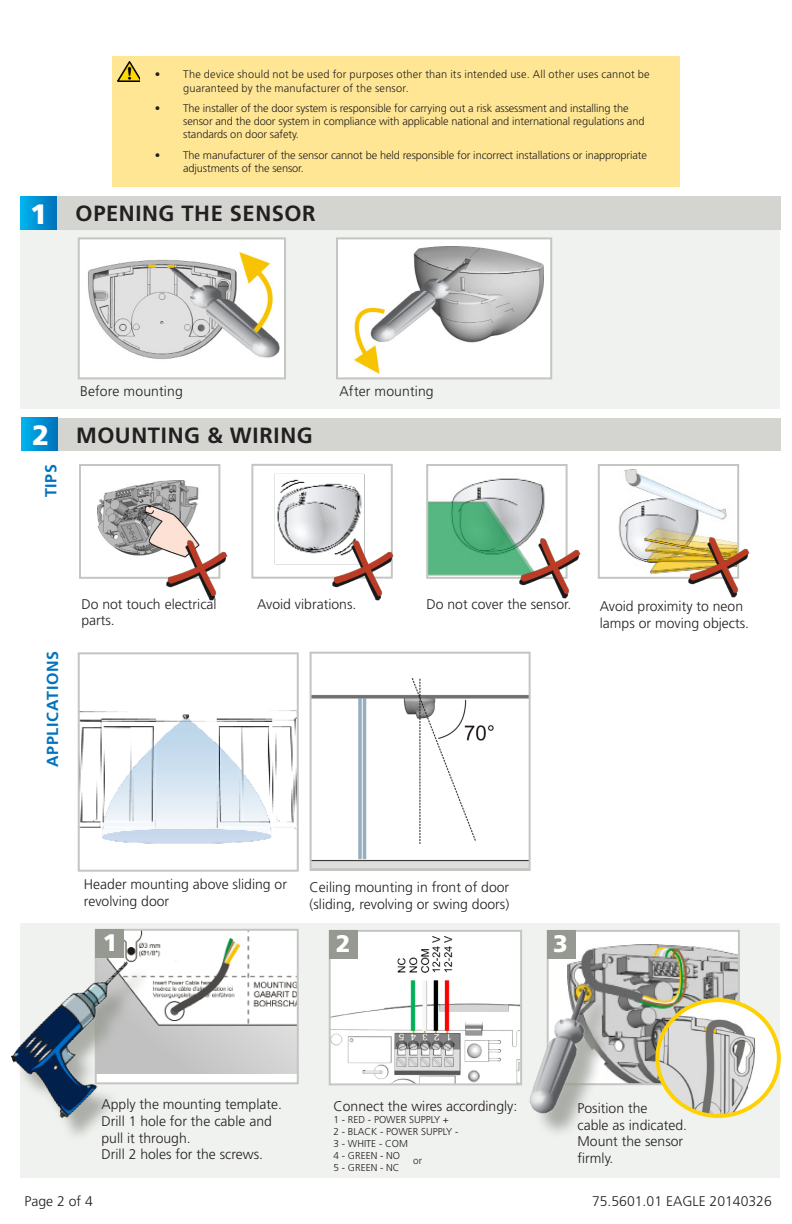
<style>
.page{position:relative;width:792px;height:1224px;background:#fff}
.page>*{position:absolute;margin:0;border:0;box-sizing:border-box;transform-origin:0 0}
.t1{font:900 28px "Frutiger LT Std";color:#fff}
.t2{font:900 24px "Frutiger LT Std";color:#fff}
.t3{font:700 22px "Frutiger LT Std";letter-spacing:.025em;color:#231f20}
.t4{font:700 16px "Frutiger LT Std";letter-spacing:.045em;color:#0073bc}
.t5{font:300 14px/16.8px "Frutiger LT Std";color:#231f20}
.t6{font:300 11px/13.2px "Frutiger LT Std";letter-spacing:-.01em;color:#231f20}
.t7{font:300 11px/13.2px "Frutiger LT Std";letter-spacing:.015em;color:#231f20}
.t8{font:300 10px/12px "Frutiger LT Std";color:#231f20}
</style>
<div class="page">
<div style="left:21px;top:924px;width:759px;height:254px;background:#f0f2f0"></div>
<div style="left:21px;top:229px;width:759px;height:180px;background:#f0f2f0"></div>
<div style="left:56px;top:196px;width:724px;height:33px;background:#d4d4d0"></div>
<svg style="left:21px;top:197px;width:35px;height:32px"></svg>
<div style="left:57px;top:418px;width:723px;height:33px;background:#d4d4d0"></div>
<svg style="left:22px;top:418px;width:35px;height:33px"></svg>
<div style="left:548px;top:931px;width:191px;height:153px;background:#fff"></div>
<img style="left:567px;top:944px;width:170px;height:138px">
<div style="left:547px;top:930px;width:193px;height:155px;border:2px solid #c3c6c1"></div>
<div style="left:79px;top:238px;width:206px;height:140px;background:#fff"></div>
<img style="left:88px;top:253px;width:192px;height:106px">
<div style="left:78px;top:237px;width:208px;height:142px;border:2px solid #c3c6c1"></div>
<div style="left:337px;top:238px;width:214px;height:140px;background:#fff"></div>
<img style="left:354px;top:246px;width:189px;height:127px">
<div style="left:336px;top:237px;width:216px;height:142px;border:2px solid #c3c6c1"></div>
<img style="left:274px;top:473px;width:91px;height:92px">
<div style="left:251px;top:464px;width:142px;height:115px;border:2px solid #c3c6c1"></div>
<div style="left:330px;top:931px;width:191px;height:153px;background:#fff"></div>
<img style="left:332px;top:937px;width:163px;height:145px">
<div style="left:329px;top:930px;width:193px;height:155px;border:2px solid #c3c6c1"></div>
<div style="left:96px;top:930px;width:202px;height:153px;background:#fff"></div>
<img style="left:98px;top:932px;width:198px;height:141px">
<div style="left:95px;top:929px;width:204px;height:155px;border:2px solid #c3c6c1"></div>
<img style="left:98px;top:480px;width:101px;height:76px">
<div style="left:79px;top:464px;width:141px;height:115px;border:2px solid #c3c6c1"></div>
<img style="left:429px;top:478px;width:116px;height:98px">
<div style="left:426px;top:464px;width:142px;height:115px;border:2px solid #c3c6c1"></div>
<img style="left:618px;top:469px;width:109px;height:105px">
<div style="left:598px;top:464px;width:141px;height:115px;border:2px solid #c3c6c1"></div>
<img style="left:680px;top:532px;width:70px;height:66px">
<div style="left:95px;top:929px;width:29px;height:29px;background:#969991"></div>
<div style="left:329px;top:930px;width:29px;height:29px;background:#969991"></div>
<div style="left:547px;top:930px;width:29px;height:29px;background:#969991"></div>
<img style="left:324px;top:535px;width:70px;height:66px">
<img style="left:158px;top:535px;width:70px;height:66px">
<img style="left:510px;top:533px;width:71px;height:66px">
<div style="left:15px;top:966px;width:136px;height:177px;background:#969991;opacity:.75"></div>
<img style="left:11px;top:961px;width:159px;height:167px">
<img style="left:81px;top:710px;width:215px;height:134px">
<div style="left:78px;top:652px;width:221px;height:220px;border:2px solid #c3c6c1"></div>
<img style="left:313px;top:679px;width:215px;height:189px">
<div style="left:310px;top:652px;width:221px;height:219px;border:2px solid #c3c6c1"></div>
<img style="left:657px;top:1000px;width:121px;height:116px">
<div style="left:655px;top:998px;width:126px;height:120px;border:4px solid #fed105;border-radius:50%"></div>
<div style="left:533px;top:993px;width:78px;height:145px;background:#969991;opacity:.75"></div>
<img style="left:495px;top:987px;width:132px;height:132px">
<div style="left:112px;top:56px;width:568px;height:130px;background:#ffe694"></div>
<img style="left:118px;top:61px;width:22px;height:21px">
<h1 class="t1" style="left:30px;top:198px;width:19px">1</h1>
<p class="t7" style="left:183px;top:68px;width:468px;text-indent:-28px">• The device should not be used for purposes other than its intended use. All other uses cannot be guaranteed by the manufacturer of the sensor.</p>
<p class="t6" style="left:183px;top:102px;width:463px;text-indent:-28px">• The installer of the door system is responsible for carrying out a risk assessment and installing the sensor and the door system in compliance with applicable national and international regulations and standards on door safety.</p>
<p class="t6" style="left:183px;top:149px;width:465px;text-indent:-28px">• The manufacturer of the sensor cannot be held responsible for incorrect installations or inappropriate adjustments of the sensor.</p>
<h3 class="t3" style="left:76px;top:200px;width:242px">OPENING THE SENSOR</h3>
<h1 class="t1" style="left:32px;top:418px;width:19px">2</h1>
<p class="t4" style="left:41px;top:497px;width:35px;rotate:-90deg">TIPS</p>
<p class="t5" style="left:80px;top:383px;width:104px">Before mounting</p>
<p class="t5" style="left:340px;top:383px;width:96px">After mounting</p>
<h3 class="t3" style="left:76px;top:422px;width:238px">MOUNTING &amp; WIRING</h3>
<p class="t4" style="left:43px;top:767px;width:118px;rotate:-90deg">APPLICATIONS</p>
<p class="t5" style="left:81px;top:596px;width:137px">Do not touch electrical</p>
<p class="t5" style="left:257px;top:596px;width:101px">Avoid vibrations.</p>
<p class="t5" style="left:427px;top:596px;width:146px">Do not cover the sensor.</p>
<p class="t5" style="left:81px;top:612px;width:35px">parts.</p>
<p class="t5" style="left:600px;top:598px;width:151px">Avoid proximity to neon lamps or moving objects.</p>
<p class="t5" style="left:84px;top:876px;width:205px">Header mounting above sliding or revolving door</p>
<p class="t5" style="left:310px;top:879px;width:201px">Ceiling mounting in front of door (sliding, revolving or swing doors)</p>
<h2 class="t2" style="left:103px;top:929px;width:16px">1</h2>
<h2 class="t2" style="left:336px;top:929px;width:16px">2</h2>
<h2 class="t2" style="left:553px;top:929px;width:16px">3</h2>
<p class="t5" style="left:102px;top:1096px;width:182px">Apply the mounting template.<br>Drill 1 hole for the cable and pull it through.<br>Drill 2 holes for the screws.</p>
<p class="t5" style="left:578px;top:1100px;width:111px">Position the<br>cable as indicated.<br>Mount the sensor firmly.</p>
<p class="t5" style="left:334px;top:1098px;width:185px">Connect the wires accordingly:</p>
<p class="t8" style="left:334px;top:1113px;width:127px">1 - RED - POWER SUPPLY +<br>2 - BLACK - POWER SUPPLY -<br>3 - WHITE - COM<br>4 - GREEN - NO<br>5 - GREEN - NC</p>
<p class="t8" style="left:413px;top:1155px;width:11px">or</p>
<p class="t5" style="left:24px;top:1193px;width:70px">Page 2 of 4</p>
<p class="t5" style="left:592px;top:1193px;width:181px">75.5601.01 EAGLE 20140326</p>
</div>
